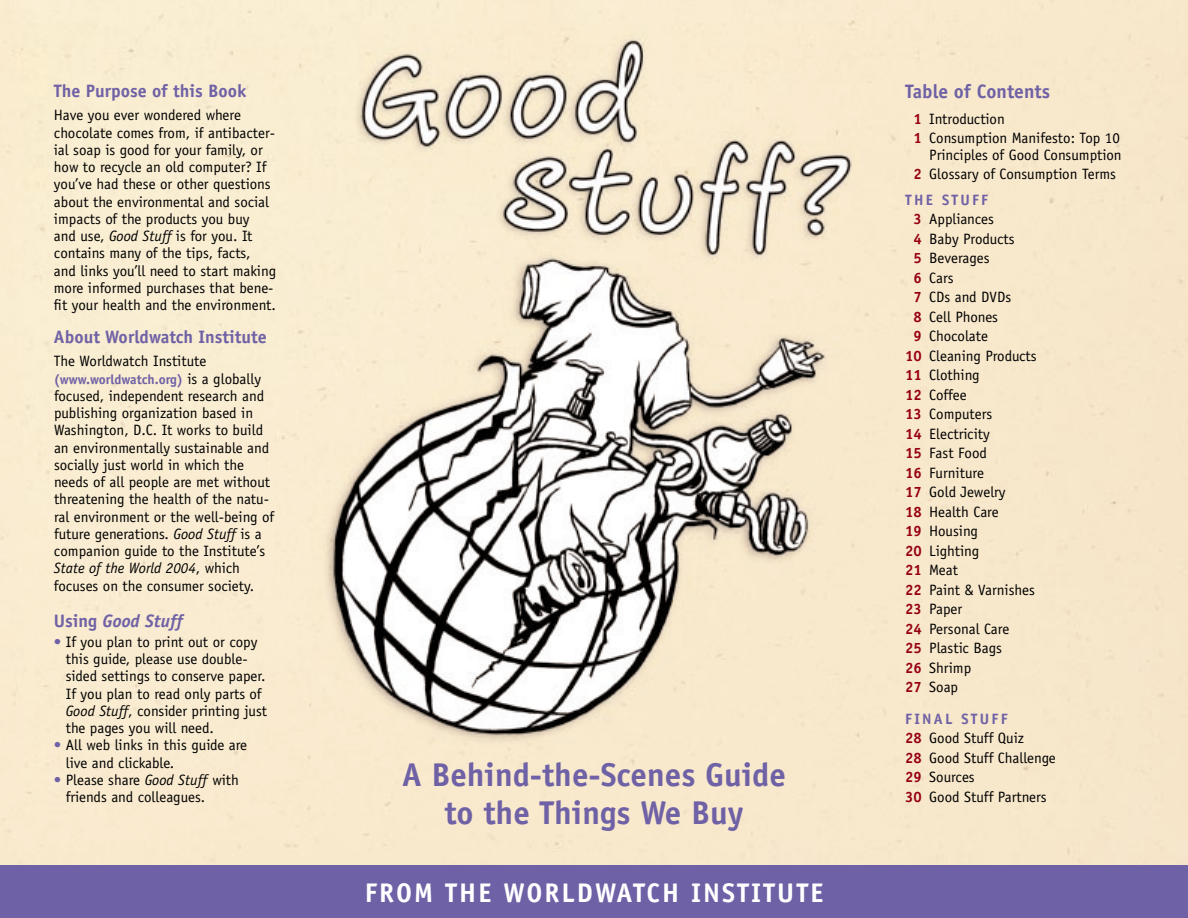
<style>
.page{position:relative;width:1188px;height:918px;background:#fff}
.page>*{position:absolute;margin:0;border:0;box-sizing:border-box;transform-origin:0 0}
.t1{font:700 33px/37.5px "Officina Sans";color:#6f61a5;text-align:center}
.t2{font:700 27px "Officina Sans";letter-spacing:.075em;color:#fff}
.t3{font:700 19.5px "Officina Sans";color:#6f61a5}
.t4{font:700 18px "Officina Sans";color:#6f61a5}
.t5{font:italic 700 18px "Officina Sans";color:#6f61a5}
.t6{font:15px/17.2px "Officina Sans";color:#000}
.t7{font:700 15px "Officina Sans";letter-spacing:.15em;color:#6f61a5}
.t8{font:700 13.5px "Officina Sans";color:#6f61a5}
.s1{font-style:italic}
.s2{font-weight:400;font-size:15px;color:#000}
.s3{font-style:normal}
.s4{color:#6f61a5}
.s5{font-weight:700;color:#960014}
.s6{font-weight:700;color:#6f61a5}
</style>
<div class="page">
<img style="left:0;top:0;width:1188px;height:866px">
<div style="left:0;top:866px;width:1188px;height:52px;background:#6f61a5"></div>
<p class="t4" style="left:54px;top:80px;width:194px">The Purpose of this Book</p>
<p class="t6" style="left:54px;top:107px;width:224px">Have you ever wondered where chocolate comes from, if antibacter&shy;ial soap is good for your family, or how to recycle an old computer? If you’ve had these or other questions about the environmental and social impacts of the products you buy<br>and use, <span class="s1">Good Stuff</span> is for you. It contains many of the tips, facts, and links you’ll need to start making more informed purchases that bene&shy;fit your health and the environment.</p>
<p class="t4" style="left:54px;top:326px;width:214px">About Worldwatch Institute</p>
<p class="t6" style="left:54px;top:353px;width:154px">The Worldwatch Institute</p>
<p class="t8" style="left:54px;top:371px;width:209px">(www.worldwatch.org) <span class="s2">is a globally</span></p>
<p class="t6" style="left:54px;top:387px;width:222px">focused, independent research and publishing organization based in Washington, D.C. It works to build an environmentally sustainable and socially just world in which the needs of all people are met without threatening the health of the natu&shy;ral environment or the well-being of future generations. <span class="s1">Good Stuff</span> is a companion guide to the Institute’s <span class="s1">State of the World 2004</span>, which focuses on the consumer society.</p>
<p class="t5" style="left:54px;top:610px;width:130px"><span class="s3">Using</span> Good Stuff</p>
<p class="t6" style="left:66px;top:633px;width:203px;text-indent:-12px"><span class="s4">•</span> If you plan to print out or copy this guide, please use double&shy;sided settings to conserve paper.<br>If you plan to read only parts of<br><span class="s1">Good Stuff</span>, consider printing just the pages you will need.</p>
<p class="t6" style="left:66px;top:737px;width:183px;text-indent:-12px"><span class="s4">•</span> All web links in this guide are live and clickable.</p>
<p class="t6" style="left:66px;top:771px;width:175px;text-indent:-12px"><span class="s4">•</span> Please share <span class="s1">Good Stuff</span> with friends and colleagues.</p>
<h1 class="t1" style="left:402px;top:756px;width:385px">A Behind-the-Scenes Guide to the Things We Buy</h1>
<h2 class="t2" style="left:365px;top:876px;width:460px">FROM THE WORLDWATCH INSTITUTE</h2>
<h3 class="t3" style="left:905px;top:79px;width:146px">Table of Contents</h3>
<p class="t6" style="left:913px;top:109px;width:208px;line-height:19.5px"><span class="s5">1</span> Introduction<br><span class="s5">1</span> Consumption Manifesto: Top 10</p>
<p class="t6" style="left:913px;top:145px;width:210px;line-height:19.5px;text-indent:16px">Principles of Good Consumption<br><span class="s5">2</span> Glossary of Consumption Terms</p>
<p class="t7" style="left:905px;top:190px;width:84px">THE STUFF</p>
<p class="t6" style="left:913px;top:210px;width:82px"><span class="s5">3</span> Appliances</p>
<p class="t6" style="left:913px;top:230px;width:103px"><span class="s5">4</span> Baby Products</p>
<p class="t6" style="left:913px;top:249px;width:78px"><span class="s5">5</span> Beverages</p>
<p class="t6" style="left:913px;top:269px;width:42px"><span class="s5">6</span> Cars</p>
<p class="t6" style="left:913px;top:288px;width:99px"><span class="s5">7</span> CDs and DVDs</p>
<p class="t6" style="left:913px;top:308px;width:86px"><span class="s5">8</span> Cell Phones</p>
<p class="t6" style="left:913px;top:327px;width:76px"><span class="s5">9</span> Chocolate</p>
<p class="t6" style="left:905px;top:347px;width:133px"><span class="s5">10</span> Cleaning Products</p>
<p class="t6" style="left:905px;top:366px;width:76px"><span class="s5">11</span> Clothing</p>
<p class="t6" style="left:905px;top:386px;width:63px"><span class="s5">12</span> Coffee</p>
<p class="t6" style="left:905px;top:405px;width:89px"><span class="s5">13</span> Computers</p>
<p class="t6" style="left:905px;top:425px;width:86px"><span class="s5">14</span> Electricity</p>
<p class="t6" style="left:905px;top:444px;width:83px"><span class="s5">15</span> Fast Food</p>
<p class="t6" style="left:905px;top:464px;width:80px"><span class="s5">16</span> Furniture</p>
<p class="t6" style="left:905px;top:483px;width:102px"><span class="s5">17</span> Gold Jewelry</p>
<p class="t6" style="left:905px;top:503px;width:95px"><span class="s5">18</span> Health Care</p>
<p class="t6" style="left:905px;top:522px;width:74px"><span class="s5">19</span> Housing</p>
<p class="t6" style="left:905px;top:542px;width:76px"><span class="s5">20</span> Lighting</p>
<p class="t6" style="left:905px;top:561px;width:54px"><span class="s5">21</span> Meat</p>
<p class="t6" style="left:905px;top:581px;width:131px"><span class="s5">22</span> Paint &amp; Varnishes</p>
<p class="t6" style="left:905px;top:600px;width:59px"><span class="s5">23</span> Paper</p>
<p class="t6" style="left:905px;top:620px;width:106px"><span class="s5">24</span> Personal Care</p>
<p class="t6" style="left:905px;top:639px;width:98px"><span class="s5">25</span> Plastic Bags</p>
<p class="t6" style="left:905px;top:659px;width:67px"><span class="s5">26</span> Shrimp</p>
<p class="t6" style="left:905px;top:678px;width:54px"><span class="s5">27</span> Soap</p>
<p class="t6" style="left:905px;top:709px;width:152px;line-height:19.5px"><span class="s6">FINAL STUFF<br></span><span class="s5">28</span> Good Stuff Quiz<br><span class="s5">28</span> Good Stuff Challenge<br><span class="s5">29</span> Sources<br><span class="s5">30</span> Good Stuff Partners</p>
</div>
